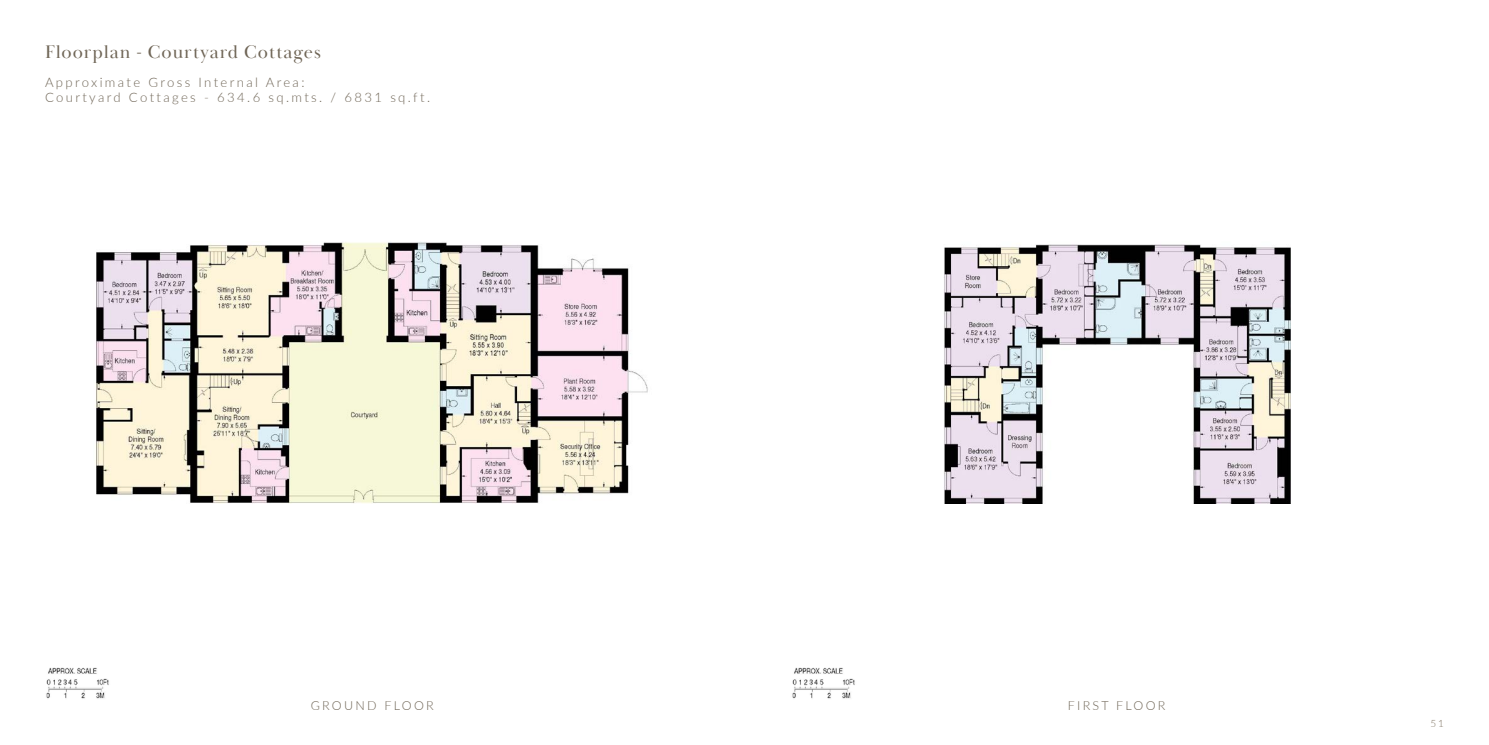
<style>
.page{position:relative;width:1489px;height:745px;background:#fff}
.page>*{position:absolute;margin:0;border:0;box-sizing:border-box;transform-origin:0 0}
.t1{font:18.75px "Baskerville Display PT";letter-spacing:.05em;color:#6f6556}
.t2{font:300 13.12px "Lato";letter-spacing:.18em;color:#6f6556}
.t3{font:300 12.5px "Lato";letter-spacing:.18em;color:#6f6556}
.t4{font:300 10px "Lato";color:#7f7362}
</style>
<div class="page">
<img style="left:96px;top:242px;width:552px;height:261px">
<img style="left:944px;top:244px;width:346px;height:259px">
<img style="left:46px;top:667px;width:63px;height:32px">
<img style="left:792px;top:667px;width:63px;height:32px">
<p class="t1" style="left:45px;top:41px;width:277px">Floorplan - Courtyard Cottages</p>
<p class="t2" style="left:45px;top:73px;width:261px">Approximate Gross Internal Area:</p>
<p class="t2" style="left:45px;top:88px;width:386px">Courtyard Cottages - 634.6 sq.mts. / 6831 sq.ft.</p>
<p class="t3" style="left:311px;top:696px;width:124px">GROUND FLOOR</p>
<p class="t3" style="left:1067px;top:696px;width:99px">FIRST FLOOR</p>
<p class="t4" style="left:1430px;top:715px;width:15px">51</p>
</div>
